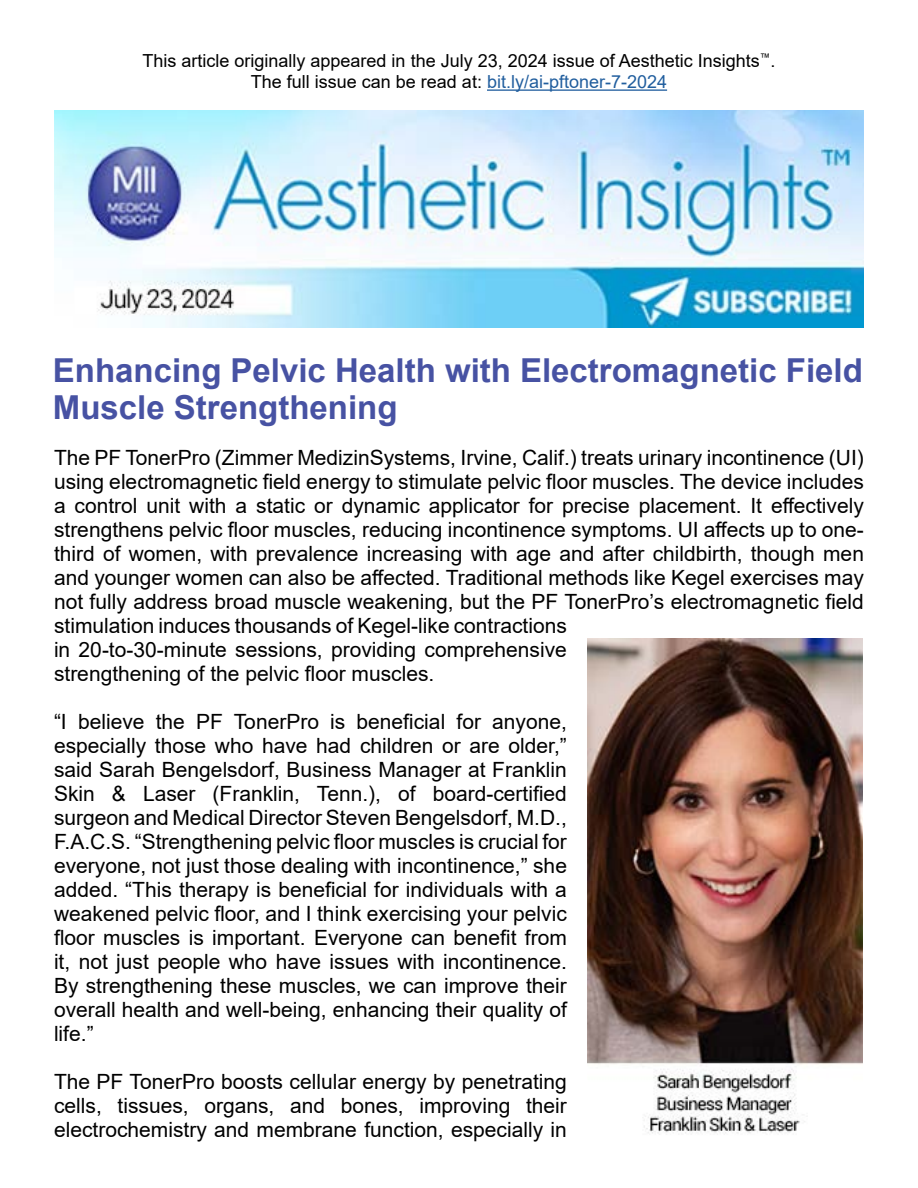
<style>
.page{position:relative;width:918px;height:1188px;background:#fff}
.page>*{position:absolute;margin:0;border:0;box-sizing:border-box;transform-origin:0 0}
.t1{font:700 33px/37.5px "Arial";color:#4752a3}
.t2{font:21px/24px "Arial";color:#000;text-align:justify}
.t3{font:18px/21.6px "Arial";color:#000;text-align:center}
.s1{color:#215e9e}
</style>
<div class="page">
<img style="left:54px;top:110px;width:810px;height:217px">
<hr style="left:487px;top:89px;width:180px;height:2px;background:#215e9e">
<img style="left:587px;top:639px;width:276px;height:496px">
<p class="t3" style="left:143px;top:49px;width:634px">This article originally appeared in the July 23, 2024 issue of Aesthetic Insights<sup>™</sup>.<br>The full issue can be read at: <span class="s1">bit.ly/ai-pftoner-7-2024</span></p>
<h1 class="t1" style="left:53px;top:352px;width:812px">Enhancing Pelvic Health with Electromagnetic Field<br>Muscle Strengthening</h1>
<p class="t2" style="left:54px;top:445px;width:812px;text-align:left">The PF TonerPro (Zimmer MedizinSystems, Irvine, Calif.) treats urinary incontinence (UI) using electromagnetic field energy to stimulate pelvic floor muscles. The device includes a control unit with a static or dynamic applicator for precise placement. It effectively strengthens pelvic floor muscles, reducing incontinence symptoms. UI affects up to one&shy;third of women, with prevalence increasing with age and after childbirth, though men and younger women can also be affected. Traditional methods like Kegel exercises may not fully address broad muscle weakening, but the PF TonerPro’s electromagnetic field stimulation induces thousands of Kegel-like contractions<br>in 20-to-30-minute sessions, providing comprehensive<br>strengthening of the pelvic floor muscles.</p>
<p class="t2" style="left:54px;top:709px;width:515px">“I believe the PF TonerPro is beneficial for anyone, especially those who have had children or are older,” said Sarah Bengelsdorf, Business Manager at Franklin Skin &amp; Laser (Franklin, Tenn.), of board-certified surgeon and Medical Director Steven Bengelsdorf, M.D., F.A.C.S. “Strengthening pelvic floor muscles is crucial for everyone, not just those dealing with incontinence,” she added. “This therapy is beneficial for individuals with a weakened pelvic floor, and I think exercising your pelvic floor muscles is important. Everyone can benefit from it, not just people who have issues with incontinence.<br>By strengthening these muscles, we can improve their overall health and well-being, enhancing their quality of life.”</p>
<p class="t2" style="left:54px;top:1069px;width:514px">The PF TonerPro boosts cellular energy by penetrating cells, tissues, organs, and bones, improving their electrochemistry and membrane function, especially in</p>
</div>
